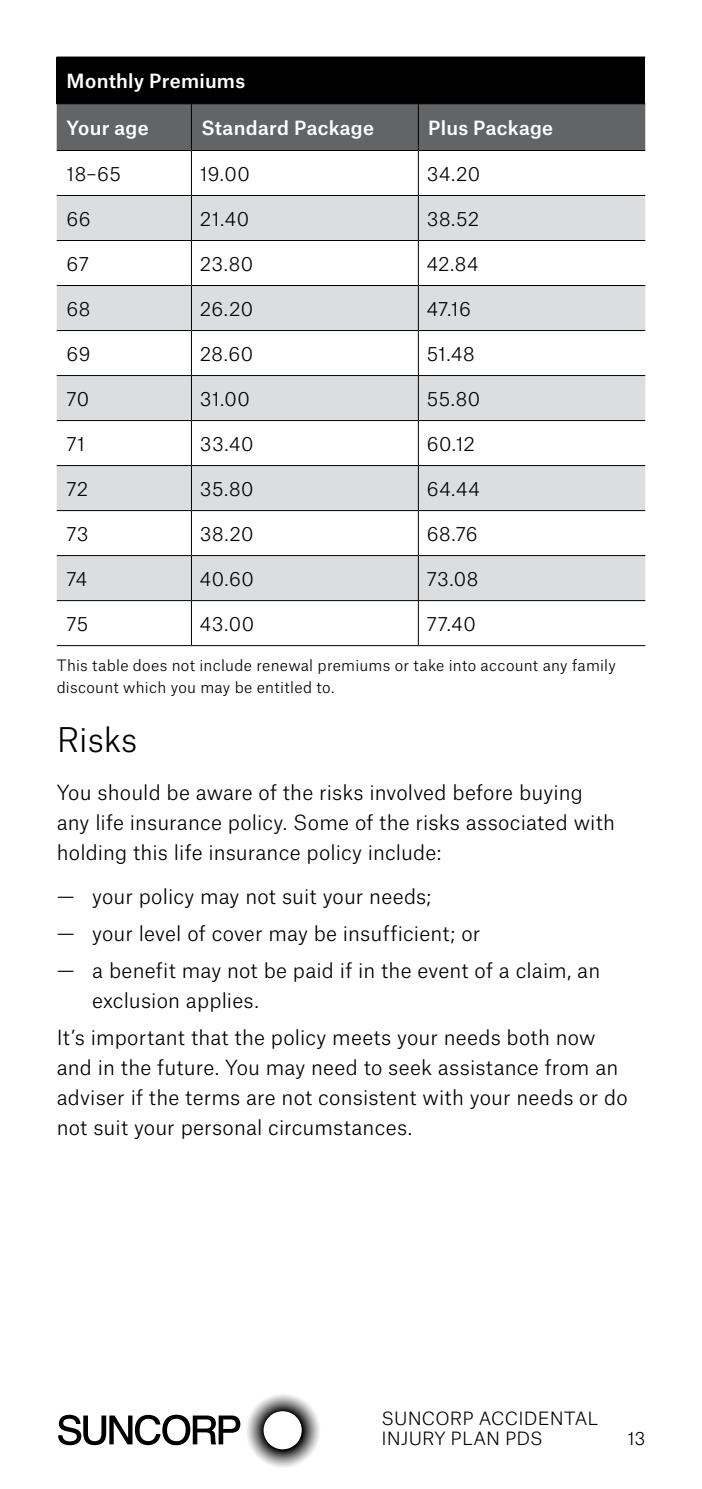
<style>
.page{position:relative;width:702px;height:1489px;background:#fff}
.page>*{position:absolute;margin:0;border:0;box-sizing:border-box;transform-origin:0 0}
.t1{font:300 32.5px "Atlas Grotesk";color:#000}
.t2{font:300 20px/30px "Atlas Grotesk";letter-spacing:.01em;color:#000}
.t3{font:300 18.75px "Atlas Grotesk";letter-spacing:.025em;color:#000}
.t4{font:500 18.75px "Atlas Grotesk";letter-spacing:.015em;color:#fff}
.t5{font:300 17.5px/20px "Atlas Grotesk";letter-spacing:.01em;color:#000}
.t6{font:300 15px/21.2px "Atlas Grotesk";letter-spacing:.015em;color:#000}
</style>
<div class="page">
<svg style="left:58px;top:1394px;width:262px;height:73px"></svg>
<div style="left:57px;top:57px;width:588px;height:47px;background:#000"></div>
<div style="left:57px;top:104px;width:588px;height:46px;background:#636466"></div>
<svg style="left:57px;top:196px;width:588px;height:404px;fill:#dcddde"></svg>
<hr style="left:191px;top:104px;width:1px;height:46px;background:#000">
<hr style="left:418px;top:104px;width:1px;height:46px;background:#000">
<hr style="left:57px;top:150px;width:134px;height:1px;background:#000">
<hr style="left:191px;top:150px;width:227px;height:1px;background:#000">
<hr style="left:191px;top:151px;width:1px;height:44px;background:#000">
<hr style="left:418px;top:150px;width:227px;height:1px;background:#000">
<hr style="left:418px;top:151px;width:1px;height:44px;background:#000">
<hr style="left:57px;top:195px;width:134px;height:1px;background:#000">
<hr style="left:191px;top:195px;width:227px;height:1px;background:#000">
<hr style="left:191px;top:196px;width:1px;height:44px;background:#000">
<hr style="left:418px;top:195px;width:227px;height:1px;background:#000">
<hr style="left:418px;top:196px;width:1px;height:44px;background:#000">
<hr style="left:57px;top:240px;width:134px;height:1px;background:#000">
<hr style="left:191px;top:240px;width:227px;height:1px;background:#000">
<hr style="left:191px;top:241px;width:1px;height:44px;background:#000">
<hr style="left:418px;top:240px;width:227px;height:1px;background:#000">
<hr style="left:418px;top:241px;width:1px;height:44px;background:#000">
<hr style="left:57px;top:285px;width:134px;height:1px;background:#000">
<hr style="left:191px;top:285px;width:227px;height:1px;background:#000">
<hr style="left:191px;top:286px;width:1px;height:44px;background:#000">
<hr style="left:418px;top:285px;width:227px;height:1px;background:#000">
<hr style="left:418px;top:286px;width:1px;height:44px;background:#000">
<hr style="left:57px;top:330px;width:134px;height:1px;background:#000">
<hr style="left:191px;top:330px;width:227px;height:1px;background:#000">
<hr style="left:191px;top:331px;width:1px;height:44px;background:#000">
<hr style="left:418px;top:330px;width:227px;height:1px;background:#000">
<hr style="left:418px;top:331px;width:1px;height:44px;background:#000">
<hr style="left:57px;top:375px;width:134px;height:1px;background:#000">
<hr style="left:191px;top:375px;width:227px;height:1px;background:#000">
<hr style="left:191px;top:376px;width:1px;height:44px;background:#000">
<hr style="left:418px;top:375px;width:227px;height:1px;background:#000">
<hr style="left:418px;top:376px;width:1px;height:44px;background:#000">
<hr style="left:57px;top:420px;width:134px;height:1px;background:#000">
<hr style="left:191px;top:420px;width:227px;height:1px;background:#000">
<hr style="left:191px;top:421px;width:1px;height:44px;background:#000">
<hr style="left:418px;top:420px;width:227px;height:1px;background:#000">
<hr style="left:418px;top:421px;width:1px;height:44px;background:#000">
<hr style="left:57px;top:465px;width:134px;height:1px;background:#000">
<hr style="left:191px;top:465px;width:227px;height:1px;background:#000">
<hr style="left:191px;top:466px;width:1px;height:44px;background:#000">
<hr style="left:418px;top:465px;width:227px;height:1px;background:#000">
<hr style="left:418px;top:466px;width:1px;height:44px;background:#000">
<hr style="left:57px;top:510px;width:134px;height:1px;background:#000">
<hr style="left:191px;top:510px;width:227px;height:1px;background:#000">
<hr style="left:191px;top:511px;width:1px;height:44px;background:#000">
<hr style="left:418px;top:510px;width:227px;height:1px;background:#000">
<hr style="left:418px;top:511px;width:1px;height:44px;background:#000">
<hr style="left:57px;top:555px;width:134px;height:1px;background:#000">
<hr style="left:191px;top:555px;width:227px;height:1px;background:#000">
<hr style="left:191px;top:556px;width:1px;height:44px;background:#000">
<hr style="left:418px;top:555px;width:227px;height:1px;background:#000">
<hr style="left:418px;top:556px;width:1px;height:44px;background:#000">
<hr style="left:57px;top:600px;width:134px;height:1px;background:#000">
<hr style="left:191px;top:600px;width:227px;height:1px;background:#000">
<hr style="left:191px;top:601px;width:1px;height:44px;background:#000">
<hr style="left:418px;top:600px;width:227px;height:1px;background:#000">
<hr style="left:418px;top:601px;width:1px;height:44px;background:#000">
<hr style="left:57px;top:645px;width:134px;height:1px;background:#000">
<hr style="left:191px;top:645px;width:227px;height:1px;background:#000">
<hr style="left:418px;top:645px;width:227px;height:1px;background:#000">
<p class="t4" style="left:67px;top:66px;width:180px">Monthly Premiums</p>
<p class="t4" style="left:67px;top:112px;width:83px">Your age</p>
<p class="t4" style="left:201px;top:112px;width:174px">Standard Package</p>
<p class="t4" style="left:428px;top:112px;width:126px">Plus Package</p>
<p class="t3" style="left:67px;top:159px;width:56px">18–65</p>
<p class="t3" style="left:200px;top:159px;width:51px">19.00</p>
<p class="t3" style="left:427px;top:159px;width:55px">34.20</p>
<p class="t3" style="left:67px;top:204px;width:25px">66</p>
<p class="t3" style="left:200px;top:204px;width:51px">21.40</p>
<p class="t3" style="left:427px;top:204px;width:54px">38.52</p>
<p class="t3" style="left:67px;top:249px;width:24px">67</p>
<p class="t3" style="left:200px;top:249px;width:55px">23.80</p>
<p class="t3" style="left:427px;top:249px;width:53px">42.84</p>
<p class="t3" style="left:67px;top:294px;width:25px">68</p>
<p class="t3" style="left:200px;top:294px;width:55px">26.20</p>
<p class="t3" style="left:427px;top:294px;width:45px">47.16</p>
<p class="t3" style="left:67px;top:339px;width:25px">69</p>
<p class="t3" style="left:200px;top:339px;width:55px">28.60</p>
<p class="t3" style="left:427px;top:339px;width:49px">51.48</p>
<p class="t3" style="left:67px;top:384px;width:24px">70</p>
<p class="t3" style="left:200px;top:384px;width:52px">31.00</p>
<p class="t3" style="left:427px;top:384px;width:55px">55.80</p>
<p class="t3" style="left:67px;top:429px;width:20px">71</p>
<p class="t3" style="left:200px;top:429px;width:55px">33.40</p>
<p class="t3" style="left:427px;top:429px;width:50px">60.12</p>
<p class="t3" style="left:67px;top:474px;width:23px">72</p>
<p class="t3" style="left:200px;top:474px;width:55px">35.80</p>
<p class="t3" style="left:427px;top:474px;width:54px">64.44</p>
<p class="t3" style="left:67px;top:519px;width:23px">73</p>
<p class="t3" style="left:200px;top:519px;width:55px">38.20</p>
<p class="t3" style="left:427px;top:519px;width:52px">68.76</p>
<p class="t3" style="left:67px;top:564px;width:22px">74</p>
<p class="t3" style="left:200px;top:564px;width:55px">40.60</p>
<p class="t3" style="left:427px;top:564px;width:53px">73.08</p>
<p class="t3" style="left:67px;top:608px;width:23px">75</p>
<p class="t3" style="left:200px;top:608px;width:56px">43.00</p>
<p class="t3" style="left:427px;top:608px;width:50px">77.40</p>
<p class="t6" style="left:57px;top:653px;width:560px">This table does not include renewal premiums or take into account any family discount which you may be entitled to.</p>
<h1 class="t1" style="left:57px;top:714px;width:82px">Risks</h1>
<p class="t2" style="left:57px;top:775px;width:560px">You should be aware of the risks involved before buying any life insurance policy. Some of the risks associated with holding this life insurance policy include:</p>
<p class="t2" style="left:57px;top:879px;width:376px">— your policy may not suit your needs;</p>
<p class="t2" style="left:57px;top:916px;width:425px">— your level of cover may be insufficient; or</p>
<p class="t2" style="left:92px;top:953px;width:509px;text-indent:-35px">— a benefit may not be paid if in the event of a claim, an exclusion applies.</p>
<p class="t2" style="left:57px;top:1020px;width:572px">It’s important that the policy meets your needs both now and in the future. You may need to seek assistance from an adviser if the terms are not consistent with your needs or do not suit your personal circumstances.</p>
<p class="t5" style="left:381px;top:1406px;width:218px">SUNCORP ACCIDENTAL<br>INJURY PLAN PDS</p>
<p class="t5" style="left:627px;top:1426px;width:19px">13</p>
</div>
